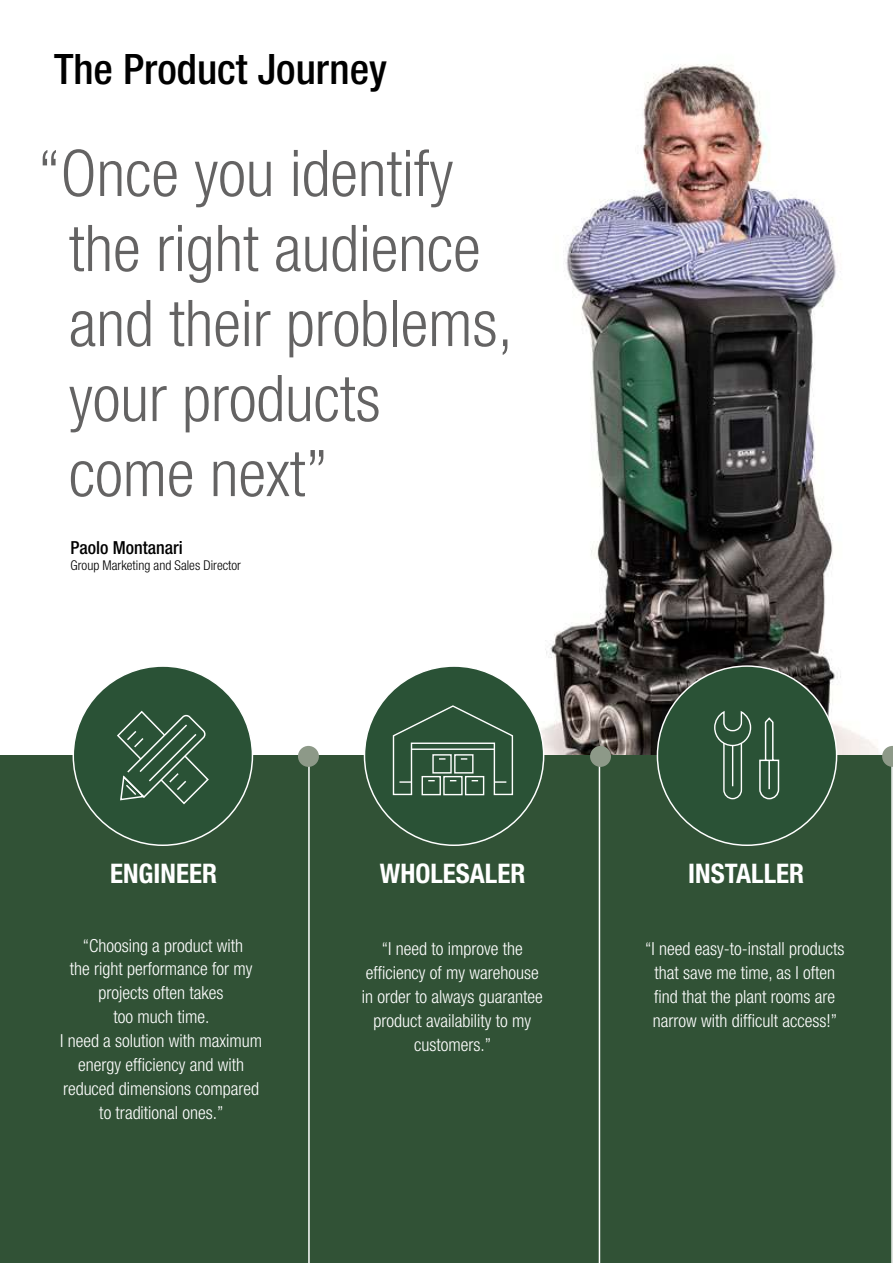
<style>
.page{position:relative;width:893px;height:1263px;background:#fff}
.page>*{position:absolute;margin:0;border:0;box-sizing:border-box;transform-origin:0 0}
.t1{font:300 condensed 64.5px/75px "Helvetica Neue LT Std";color:#646363}
.t2{font:500 condensed 42px "Helvetica Neue LT Std";color:#000}
.t3{font:700 condensed 27px "Helvetica Neue LT Std";color:#fff}
.t4{font:300 condensed 18px/24px "Helvetica Neue LT Std";color:#fff;text-align:center}
.t5{font:500 condensed 18px "Helvetica Neue LT Std";color:#000}
.t6{font:300 condensed 13.5px "Helvetica Neue LT Std";color:#000}
</style>
<div class="page">
<img style="left:541px;top:64px;width:352px;height:691px">
<div style="left:0;top:755px;width:893px;height:508px;background:#315236"></div>
<hr style="left:308px;top:755px;width:2px;height:508px;background:#fff">
<hr style="left:599px;top:755px;width:1px;height:508px;background:#fff">
<hr style="left:891px;top:755px;width:2px;height:508px;background:#fff">
<div style="left:73px;top:666px;width:179px;height:179px;background:#2a5236;border-radius:50%"></div>
<svg style="left:117px;top:710px;width:92px;height:95px"></svg>
<div style="left:657px;top:666px;width:180px;height:179px;background:#2a5236;border-radius:50%"></div>
<svg style="left:759px;top:717px;width:21px;height:83px"></svg>
<div style="left:723px;top:733px;width:19px;height:66px;border:1px solid #fff;border-radius:9px"></div>
<svg style="left:714px;top:711px;width:38px;height:36px"></svg>
<hr style="left:732px;top:745px;width:1px;height:41px;background:#fff">
<div style="left:364px;top:666px;width:180px;height:179px;background:#2a5236;border-radius:50%"></div>
<svg style="left:392px;top:705px;width:122px;height:91px"></svg>
<div style="left:298px;top:746px;width:21px;height:21px;background:#8d9988;border-radius:50%"></div>
<div style="left:590px;top:746px;width:21px;height:21px;background:#8d9988;border-radius:50%"></div>
<svg style="left:882px;top:746px;width:11px;height:21px"></svg>
<h2 class="t2" style="left:54px;top:44px;width:335px">The Product Journey</h2>
<h1 class="t1" style="left:69px;top:135px;width:446px;text-indent:-31px">“Once you identify the right audience and their problems, your products come next”</h1>
<p class="t5" style="left:71px;top:537px;width:114px">Paolo Montanari</p>
<p class="t6" style="left:71px;top:558px;width:172px">Group Marketing and Sales Director</p>
<h3 class="t3" style="left:110px;top:857px;width:108px">ENGINEER</h3>
<h3 class="t3" style="left:380px;top:857px;width:147px">WHOLESALER</h3>
<h3 class="t3" style="left:688px;top:857px;width:117px">INSTALLER</h3>
<p class="t4" style="left:60px;top:933px;width:204px">“Choosing a product with<br>the right performance for my projects often takes<br>too much time.<br>I need a solution with maximum energy efficiency and with reduced dimensions compared to traditional ones.”</p>
<p class="t4" style="left:362px;top:936px;width:182px">“I need to improve the efficiency of my warehouse in order to always guarantee product availability to my customers.”</p>
<p class="t4" style="left:645px;top:936px;width:201px">“I need easy-to-install products that save me time, as I often find that the plant rooms are narrow with difficult access!”</p>
</div>
